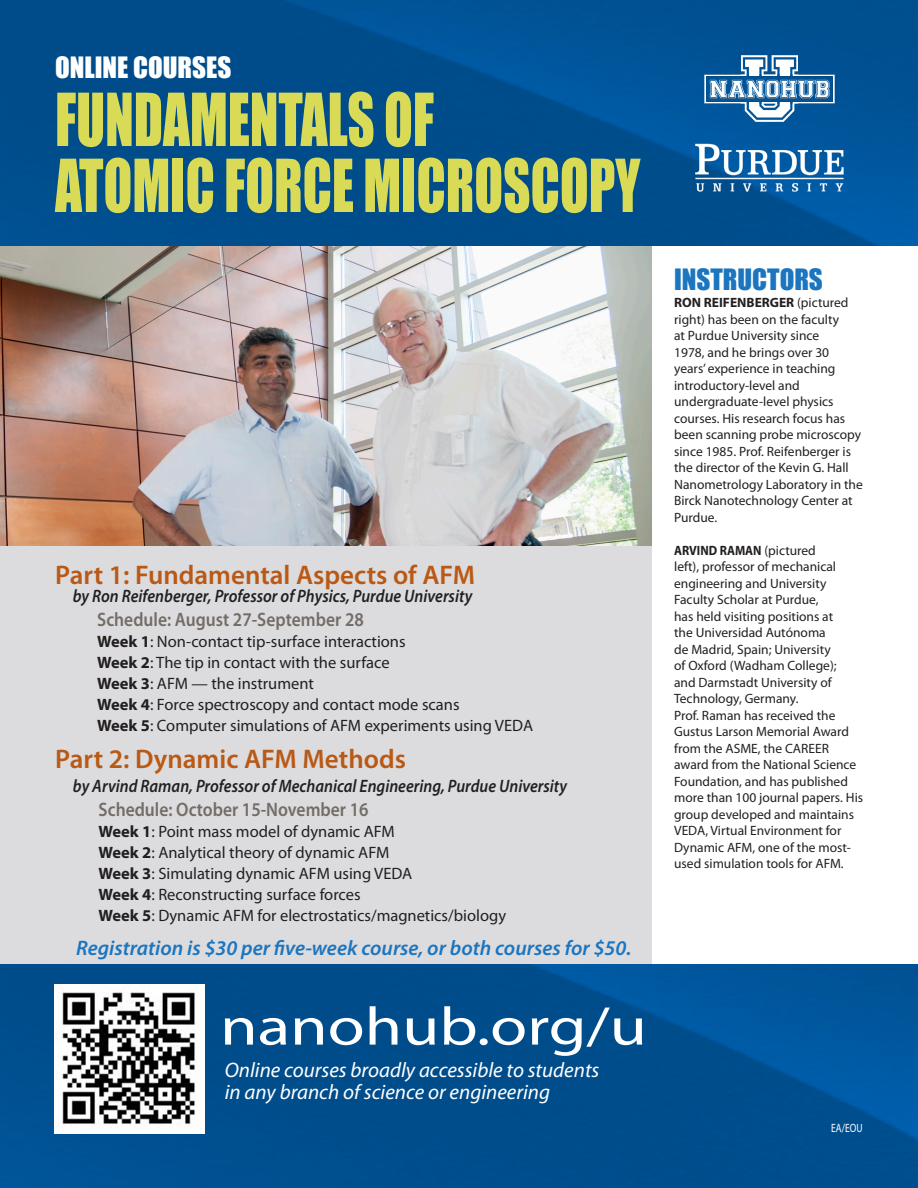
<style>
.page{position:relative;width:918px;height:1188px;background:#fff}
.page>*{position:absolute;margin:0;border:0;box-sizing:border-box;transform-origin:0 0}
.t1{font:67.5px "Impact";color:#d9da56;scale:.78 1}
.t2{font:54px "Myriad Pro";color:#fff;scale:1.25 1}
.t3{font:600 27px "Myriad Pro";color:#b95915}
.t4{font:27px "Impact";color:#fff}
.t5{font:27px "Impact";color:#1c75bf}
.t6{font:italic 21px/22.5px "Myriad Pro";color:#fff}
.t7{font:italic 600 21px "Myriad Pro";color:#1c75bf}
.t8{font:600 19.5px "Myriad Pro";color:#746c66;scale:.9 1}
.t9{font:italic 600 18px "Myriad Pro";color:#231f20;scale:.9 1}
.t10{font:16.5px "Myriad Pro";color:#231f20}
.t11{font:13.5px/16.5px "Myriad Pro";color:#231f20}
.t12{font:12px "Myriad Pro";color:#fff;scale:.8 1}
.s1{font-weight:700}
</style>
<div class="page">
<div style="left:0;top:240px;width:652px;height:764px;background:#dcdcde"></div>
<img style="left:0;top:246px;width:652px;height:300px">
<img style="left:0;top:0;width:918px;height:246px">
<img style="left:699px;top:50px;width:139px;height:77px">
<img style="left:677px;top:136px;width:184px;height:70px">
<img style="left:0;top:964px;width:918px;height:224px">
<img style="left:55px;top:984px;width:150px;height:150px">
<p class="t4" style="left:55px;top:47px;width:178px">ONLINE COURSES</p>
<p class="t1" style="left:55px;top:67px;width:487px">FUNDAMENTALS OF</p>
<p class="t1" style="left:55px;top:133px;width:752px">ATOMIC FORCE MICROSCOPY</p>
<p class="t3" style="left:55px;top:558px;width:422px">Part 1: Fundamental Aspects of AFM</p>
<p class="t9" style="left:73px;top:584px;width:445px">by Ron Reifenberger, Professor of Physics, Purdue University</p>
<p class="t8" style="left:97px;top:607px;width:298px">Schedule: August 27-September 28</p>
<p class="t10" style="left:97px;top:631px;width:310px"><span class="s1">Week 1</span>: Non-contact tip-surface interactions</p>
<p class="t10" style="left:97px;top:652px;width:294px"><span class="s1">Week 2</span>: The tip in contact with the surface</p>
<p class="t10" style="left:97px;top:673px;width:218px"><span class="s1">Week 3</span>: AFM — the instrument</p>
<p class="t10" style="left:97px;top:694px;width:364px"><span class="s1">Week 4</span>: Force spectroscopy and contact mode scans</p>
<p class="t10" style="left:97px;top:715px;width:437px"><span class="s1">Week 5</span>: Computer simulations of AFM experiments using VEDA</p>
<p class="t3" style="left:55px;top:742px;width:352px">Part 2: Dynamic AFM Methods</p>
<p class="t9" style="left:73px;top:775px;width:551px">by Arvind Raman, Professor of Mechanical Engineering, Purdue University</p>
<p class="t8" style="left:99px;top:797px;width:301px">Schedule: October 15-November 16</p>
<p class="t10" style="left:99px;top:821px;width:298px"><span class="s1">Week 1</span>: Point mass model of dynamic AFM</p>
<p class="t10" style="left:99px;top:842px;width:292px"><span class="s1">Week 2</span>: Analytical theory of dynamic AFM</p>
<p class="t10" style="left:99px;top:863px;width:315px"><span class="s1">Week 3</span>: Simulating dynamic AFM using VEDA</p>
<p class="t10" style="left:99px;top:884px;width:264px"><span class="s1">Week 4</span>: Reconstructing surface forces</p>
<p class="t10" style="left:99px;top:905px;width:409px"><span class="s1">Week 5</span>: Dynamic AFM for electrostatics/magnetics/biology</p>
<p class="t7" style="left:76px;top:934px;width:557px">Registration is $30 per five-week course, or both courses for $50.</p>
<p class="t2" style="left:220px;top:993px;width:343px">nanohub.org/u</p>
<p class="t6" style="left:225px;top:1058px;width:376px">Online courses broadly accessible to students in any branch of science or engineering</p>
<p class="t5" style="left:674px;top:258px;width:150px">INSTRUCTORS</p>
<p class="t11" style="left:674px;top:294px;width:190px"><span class="s1">RON REIFENBERGER</span> (pictured right) has been on the faculty<br>at Purdue University since<br>1978, and he brings over 30 years’ experience in teaching introductory-level and undergraduate-level physics courses. His research focus has been scanning probe microscopy since 1985. Prof. Reifenberger is the director of the Kevin G. Hall<br>Nanometrology Laboratory in the<br>Birck Nanotechnology Center at<br>Purdue.</p>
<p class="t11" style="left:674px;top:542px;width:164px"><span class="s1">ARVIND RAMAN</span> (pictured left), professor of mechanical engineering and University<br>Faculty Scholar at Purdue, has held visiting positions at the Universidad Autónoma de Madrid, Spain; University of Oxford (Wadham College); and Darmstadt University of<br>Technology, Germany.</p>
<p class="t11" style="left:674px;top:707px;width:191px">Prof. Raman has received the<br>Gustus Larson Memorial Award from the ASME, the CAREER award from the National Science<br>Foundation, and has published more than 100 journal papers. His group developed and maintains<br>VEDA, Virtual Environment for<br>Dynamic AFM, one of the most&shy;used simulation tools for AFM.</p>
<p class="t12" style="left:831px;top:1121px;width:41px">EA/EOU</p>
</div>
